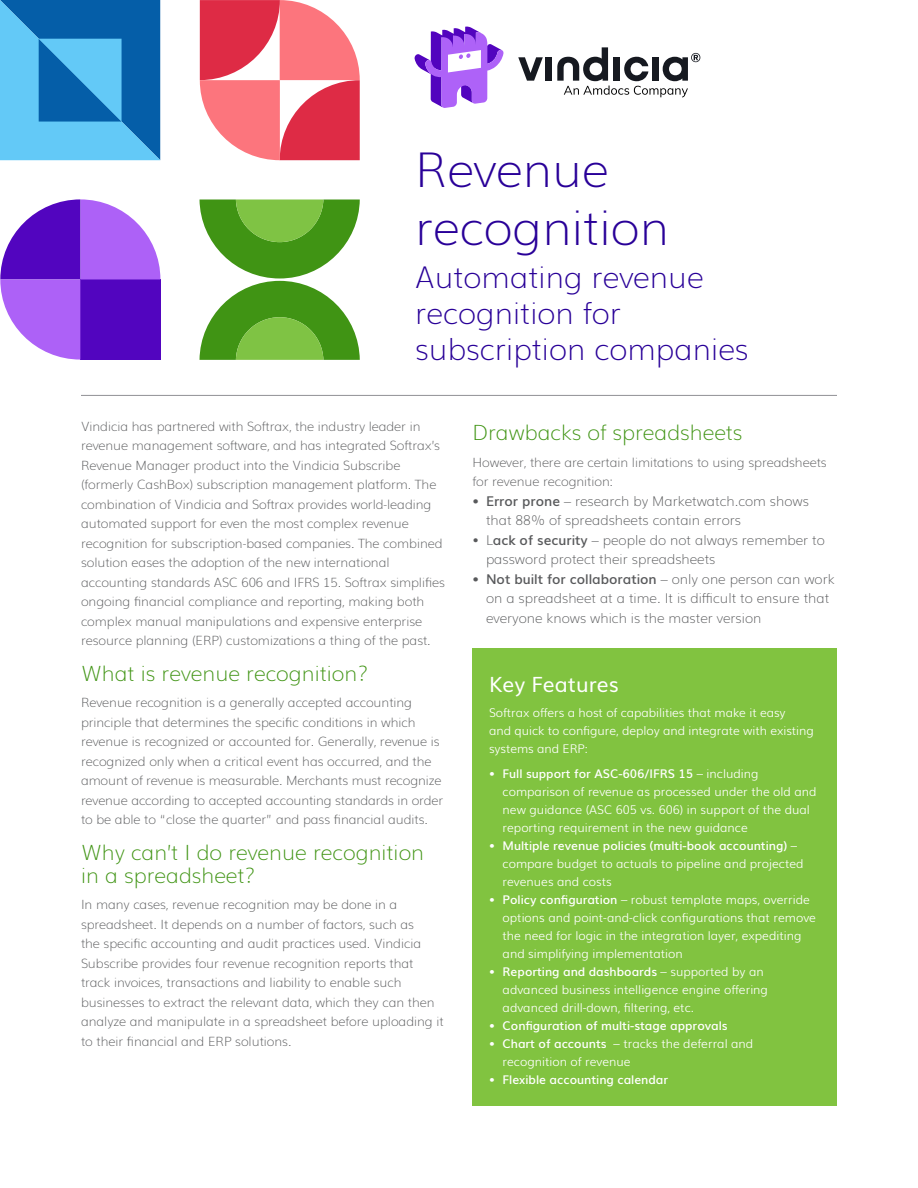
<style>
.page{position:relative;width:918px;height:1188px;background:#fff}
.page>*{position:absolute;margin:0;border:0;box-sizing:border-box;transform-origin:0 0}
.Headline{font:200 48px/57.6px "Muli";color:#290098}
.SubHead{font:200 30px/36px "Muli";color:#290098}
.Subhead_2{font:200 21px/22.5px "Muli";color:#409414}
.Sidebar_Header__Span{font:21px "Muli";color:#fff}
.Bullets{font:200 13.5px/19.5px "Muli";color:#58595b}
.Paragraph{font:200 12.75px/19.5px "Muli";letter-spacing:-.005em;color:#58595b}
.Bullets-on_white{font:300 12px/18px "Muli";color:#fff}
.Paragraph-2{font:300 12px/18px "Muli";letter-spacing:-.005em;color:#fff}
.Bullets-on_white-2{font:600 12px "Muli";color:#fff}
.s1{font-weight:600}
</style>
<div class="page">
<svg style="left:200px;top:199px;width:160px;height:161px"></svg>
<svg style="left:200px;top:0;width:160px;height:160px"></svg>
<svg style="left:0;top:0;width:160px;height:160px;background:#3494cf"></svg>
<svg style="left:0;top:199px;width:160px;height:161px"></svg>
<div style="left:472px;top:649px;width:365px;height:457px;background:#81c340"></div>
<hr style="left:81px;top:395px;width:756px;height:1px;background:#919195">
<svg style="left:414px;top:27px;width:90px;height:81px"></svg>
<div style="left:546px;top:57px;width:6px;height:24px;background:#161920"></div>
<svg style="left:518px;top:57px;width:25px;height:24px"></svg>
<svg style="left:557px;top:47px;width:143px;height:50px"></svg>
<p class="Headline" style="left:415px;top:138px;width:255px">Revenue recognition</p>
<p class="SubHead" style="left:415px;top:257px;width:335px">Automating revenue recognition for subscription companies</p>
<p class="Paragraph" style="left:81px;top:415px;width:366px">Vindicia has partnered with Softrax, the industry leader in revenue management software, and has integrated Softrax’s Revenue Manager product into the Vindicia Subscribe (formerly CashBox) subscription management platform. The combination of Vindicia and Softrax provides world-leading automated support for even the most complex revenue recognition for subscription-based companies. The combined solution eases the adoption of the new international accounting standards ASC 606 and IFRS 15. Softrax simplifies ongoing financial compliance and reporting, making both complex manual manipulations and expensive enterprise resource planning (ERP) customizations a thing of the past.</p>
<p class="Subhead_2" style="left:81px;top:661px;width:289px">What is revenue recognition?</p>
<p class="Paragraph" style="left:81px;top:692px;width:364px">Revenue recognition is a generally accepted accounting principle that determines the specific conditions in which revenue is recognized or accounted for. Generally, revenue is recognized only when a critical event has occurred, and the amount of revenue is measurable. Merchants must recognize revenue according to accepted accounting standards in order to be able to “close the quarter” and pass financial audits.</p>
<p class="Subhead_2" style="left:81px;top:840px;width:345px">Why can’t I do revenue recognition in a spreadsheet?</p>
<p class="Paragraph" style="left:81px;top:894px;width:364px">In many cases, revenue recognition may be done in a spreadsheet. It depends on a number of factors, such as<br>the specific accounting and audit practices used. Vindicia Subscribe provides four revenue recognition reports that track invoices, transactions and liability to enable such businesses to extract the relevant data, which they can then analyze and manipulate in a spreadsheet before uploading it to their financial and ERP solutions.</p>
<p class="Subhead_2" style="left:472px;top:420px;width:272px">Drawbacks of spreadsheets</p>
<p class="Paragraph" style="left:472px;top:451px;width:356px">However, there are certain limitations to using spreadsheets for revenue recognition:</p>
<p class="Bullets" style="left:486px;top:490px;width:324px;text-indent:-14px"><span class="s1">• Error prone</span> – research by Marketwatch.com shows that 88% of spreadsheets contain errors</p>
<p class="Bullets" style="left:486px;top:529px;width:340px;text-indent:-14px">• L<span class="s1">ack of security</span> – people do not always remember to password protect their spreadsheets</p>
<p class="Bullets" style="left:486px;top:568px;width:350px;text-indent:-14px"><span class="s1">• Not built for collaboration</span> – only one person can work on a spreadsheet at a time. It is difficult to ensure that everyone knows which is the master version</p>
<p class="Sidebar_Header__Span" style="left:489px;top:668px;width:131px">Key Features</p>
<p class="Paragraph-2" style="left:489px;top:703px;width:326px">Softrax offers a host of capabilities that make it easy<br>and quick to configure, deploy and integrate with existing systems and ERP:</p>
<p class="Bullets-on_white" style="left:503px;top:764px;width:315px;text-indent:-14px"><span class="s1">• Full support for ASC-606/IFRS 15</span> – including comparison of revenue as processed under the old and new guidance (ASC 605 vs. 606) in support of the dual reporting requirement in the new guidance</p>
<p class="Bullets-on_white" style="left:503px;top:836px;width:302px;text-indent:-14px"><span class="s1">• Multiple revenue policies (multi-book accounting)</span> – compare budget to actuals to pipeline and projected revenues and costs</p>
<p class="Bullets-on_white" style="left:503px;top:890px;width:315px;text-indent:-14px"><span class="s1">• Policy configuration</span> – robust template maps, override options and point-and-click configurations that remove the need for logic in the integration layer, expediting and simplifying implementation</p>
<p class="Bullets-on_white" style="left:503px;top:962px;width:267px;text-indent:-14px"><span class="s1">• Reporting and dashboards</span> – supported by an advanced business intelligence engine offering advanced drill-down, filtering, etc.</p>
<p class="Bullets-on_white-2" style="left:489px;top:1016px;width:240px">• Configuration of multi-stage approvals</p>
<p class="Bullets-on_white" style="left:503px;top:1034px;width:252px;text-indent:-14px"><span class="s1">• Chart of accounts</span> – tracks the deferral and recognition of revenue</p>
<p class="Bullets-on_white-2" style="left:489px;top:1070px;width:181px">• Flexible accounting calendar</p>
</div>
